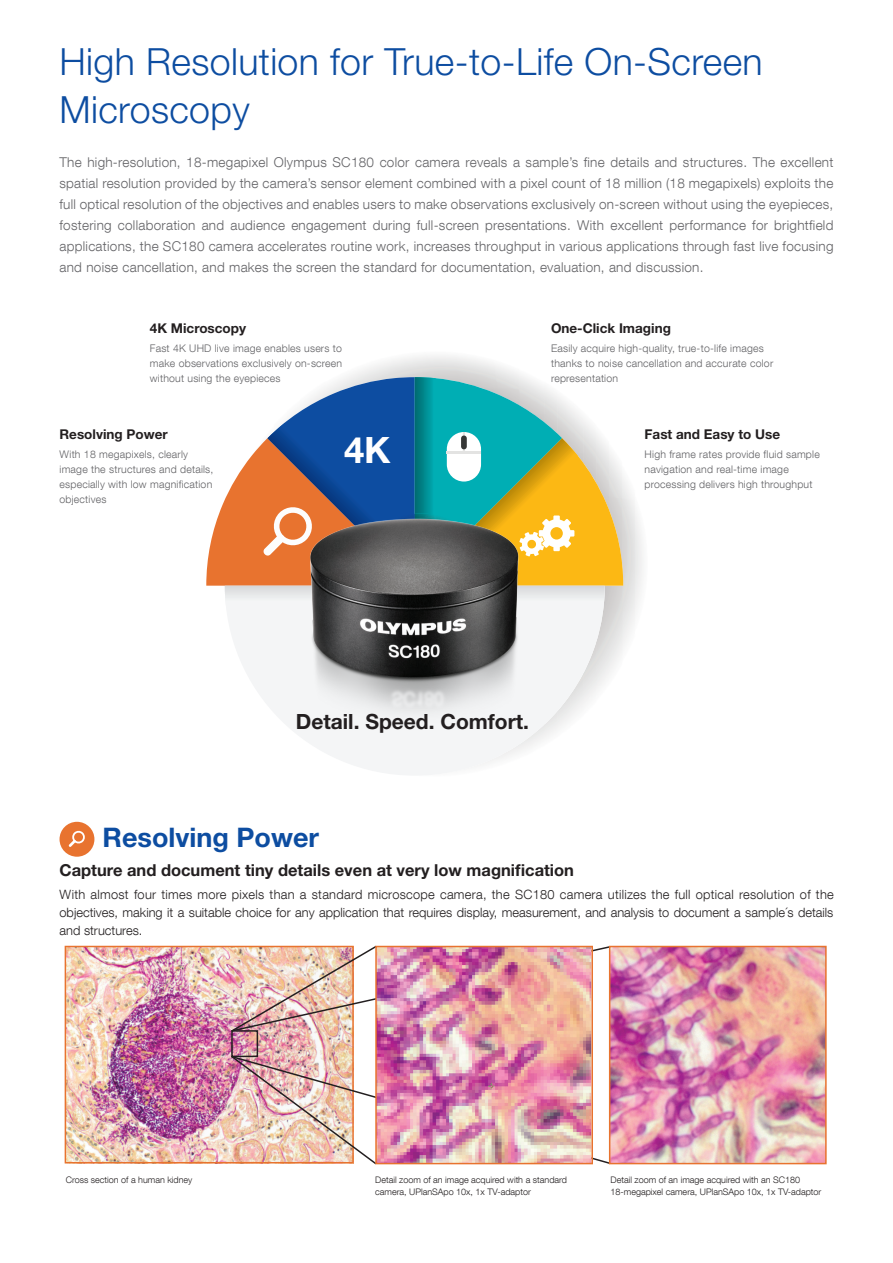
<style>
.page{position:relative;width:893px;height:1263px;background:#fff}
.page>*{position:absolute;margin:0;border:0;box-sizing:border-box;transform-origin:0 0}
.t1{font:300 37.5px/48px "Helvetica Neue LT Std";letter-spacing:.01em;color:#0d4da1}
.t2{font:700 36.45px "Helvetica Neue LT Pro";color:#fff}
.t3{font:700 27px "Helvetica Neue LT Pro";color:#0d4da1}
.t4{font:700 21px "Helvetica Neue LT Std";color:#231f20}
.t5{font:700 16.5px "Helvetica Neue LT Pro";color:#231f20}
.Text{font:300 13.5px/21px "Helvetica Neue W01 45";letter-spacing:.02em;color:#636366;text-align:justify}
.t6{font:700 13.5px "Helvetica Neue LT Std";color:#231f20}
.t7{font:300 12.9px/18px "Helvetica Neue W01 45";color:#231f20;text-align:justify}
.t8{font:300 10.5px/15px "Helvetica Neue W01 45";letter-spacing:.02em;color:#636366}
.t9{font:300 9px/12px "Helvetica Neue W01 45";color:#231f20}
</style>
<div class="page">
<img style="left:622px;top:478px;width:13px;height:172px">
<div style="left:225px;top:396px;width:380px;height:380px;background:#f4f5f6;border-radius:50%"></div>
<svg style="left:206px;top:377px;width:417px;height:229px"></svg>
<img style="left:305px;top:495px;width:219px;height:253px">
<div style="left:60px;top:822px;width:34px;height:35px;background:#e8732f;border-radius:50%"></div>
<svg style="left:69px;top:830px;width:16px;height:17px"></svg>
<img style="left:68px;top:949px;width:283px;height:211px">
<div style="left:65px;top:946px;width:289px;height:217px;border:2px solid #e8732f"></div>
<img style="left:378px;top:1033px;width:212px;height:21px">
<img style="left:612px;top:949px;width:212px;height:212px">
<div style="left:609px;top:946px;width:218px;height:218px;border:2px solid #e8732f"></div>
<div style="left:231px;top:1030px;width:27px;height:27px;border:2px solid #231f20"></div>
<img style="left:230px;top:945px;width:382px;height:88px">
<img style="left:230px;top:1054px;width:382px;height:111px">
<div style="left:375px;top:946px;width:218px;height:218px;border:2px solid #e8732f"></div>
<p class="t1" style="left:60px;top:36px;width:705px">High Resolution for True-to-Life On-Screen<br>Microscopy</p>
<p class="Text" style="left:60px;top:151px;width:775px">The high-resolution, 18-megapixel Olympus SC180 color camera reveals a sample’s fine details and structures. The excellent spatial resolution provided by the camera’s sensor element combined with a pixel count of 18 million (18 megapixels) exploits the full optical resolution of the objectives and enables users to make observations exclusively on-screen without using the eyepieces, fostering collaboration and audience engagement during full-screen presentations. With excellent performance for brightfield applications, the SC180 camera accelerates routine work, increases throughput in various applications through fast live focusing and noise cancellation, and makes the screen the standard for documentation, evaluation, and discussion.</p>
<p class="t6" style="left:150px;top:320px;width:98px">4K Microscopy</p>
<p class="t8" style="left:150px;top:340px;width:194px;text-align:justify">Fast 4K UHD live image enables users to make observations exclusively on-screen without using the eyepieces</p>
<p class="t6" style="left:60px;top:426px;width:110px">Resolving Power</p>
<p class="t8" style="left:60px;top:446px;width:155px">With 18 megapixels, clearly image the structures and details, especially with low magnification objectives</p>
<p class="t2" style="left:344px;top:428px;width:48px">4K</p>
<p class="t6" style="left:551px;top:320px;width:121px">One-Click Imaging</p>
<p class="t8" style="left:551px;top:340px;width:224px">Easily acquire high-quality, true-to-life images thanks to noise cancellation and accurate color representation</p>
<p class="t6" style="left:645px;top:426px;width:137px">Fast and Easy to Use</p>
<p class="t8" style="left:645px;top:446px;width:177px">High frame rates provide fluid sample navigation and real-time image processing delivers high throughput</p>
<p class="t4" style="left:296px;top:709px;width:235px">Detail. Speed. Comfort.</p>
<p class="t3" style="left:103px;top:821px;width:218px">Resolving Power</p>
<p class="t5" style="left:60px;top:860px;width:516px">Capture and document tiny details even at very low magnification</p>
<p class="t7" style="left:60px;top:885px;width:776px">With almost four times more pixels than a standard microscope camera, the SC180 camera utilizes the full optical resolution of the objectives, making it a suitable choice for any application that requires display, measurement, and analysis to document a sample´s details and structures.</p>
<p class="t9" style="left:66px;top:1173px;width:128px">Cross section of a human kidney</p>
<p class="t9" style="left:375px;top:1173px;width:193px">Detail zoom of an image acquired with a standard camera, UPlanSApo 10x, 1x TV-adaptor</p>
<p class="t9" style="left:611px;top:1173px;width:212px">Detail zoom of an image acquired with an SC180<br>18-megapixel camera, UPlanSApo 10x, 1x TV-adaptor</p>
</div>
